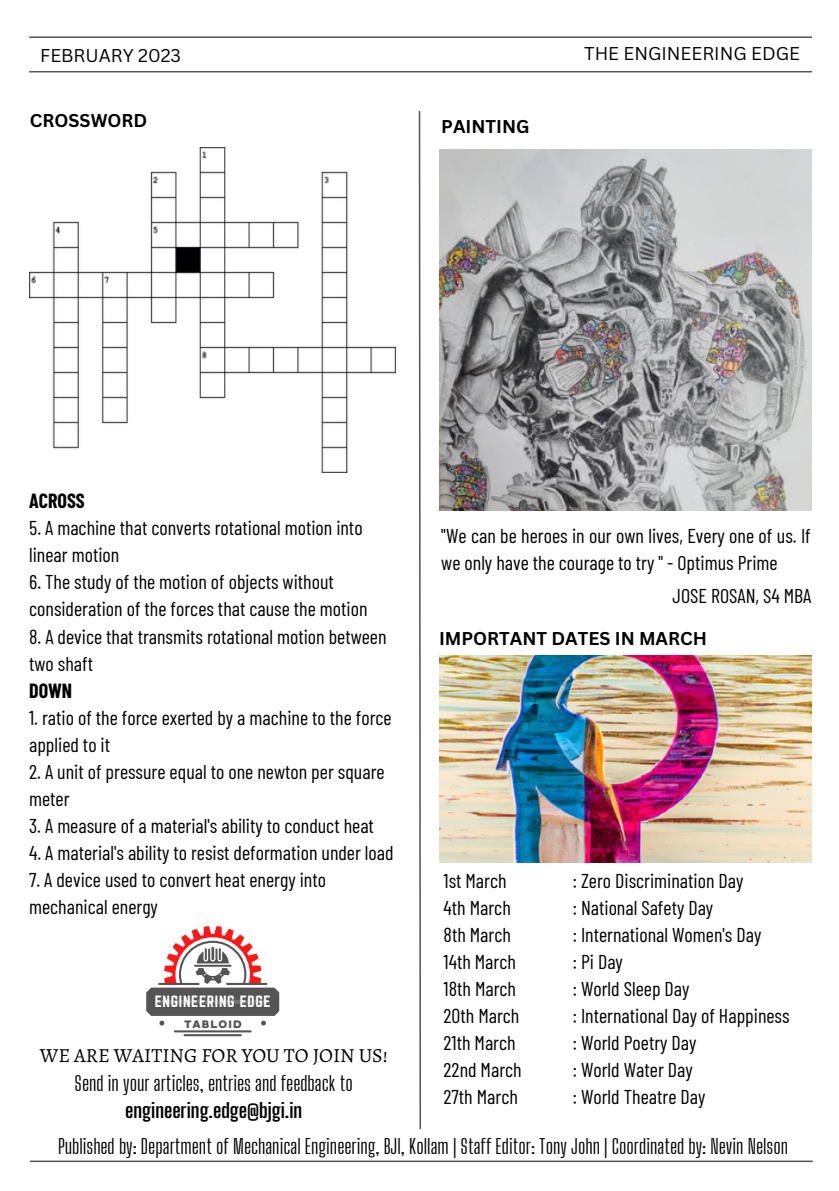
<style>
.page{position:relative;width:839px;height:1191px;background:#fff}
.page>*{position:absolute;margin:0;border:0;box-sizing:border-box;transform-origin:0 0}
.t1{font:20px/27px "Barlow Condensed";color:#000}
.t2{font:20px "Big Shoulders Display";color:#000}
.t3{font:20px "Alegreya SC";color:#000}
.t4{font:700 20px "Big Shoulders Display";color:#000}
.t5{font:700 20px "Barlow Condensed";color:#000}
.t6{font:700 18px "Canva Sans";color:#000}
.t7{font:18px "Canva Sans";color:#000}
.t8{font:14.2px "Norwester";letter-spacing:.05em;color:#fff}
.t9{font:800 13px "Boriboon";letter-spacing:.09em;color:#545454}
</style>
<div class="page">
<hr style="left:29px;top:36px;width:783px;height:2px;background:#545454">
<hr style="left:29px;top:71px;width:783px;height:1px;background:#545454">
<svg style="left:418px;top:110px;width:3px;height:1020px"></svg>
<hr style="left:30px;top:1161px;width:782px;height:1px;background:#545454">
<img style="left:29px;top:148px;width:367px;height:324px">
<img style="left:439px;top:149px;width:372px;height:362px">
<img style="left:439px;top:656px;width:372px;height:207px">
<hr style="left:175px;top:1030px;width:75px;height:2px;background:#545454">
<hr style="left:184px;top:1034px;width:57px;height:2px;background:#545454">
<svg style="left:146px;top:926px;width:133px;height:100px"></svg>
<hr style="left:159px;top:983px;width:39px;height:2px;background:#545454">
<hr style="left:227px;top:983px;width:39px;height:2px;background:#545454">
<p class="t7" style="left:40px;top:42px;width:142px">FEBRUARY 2023</p>
<p class="t7" style="left:584px;top:41px;width:217px">THE ENGINEERING EDGE</p>
<p class="t6" style="left:30px;top:108px;width:119px">CROSSWORD</p>
<p class="t6" style="left:441px;top:114px;width:90px">PAINTING</p>
<p class="t5" style="left:29px;top:488px;width:57px">ACROSS</p>
<p class="t1" style="left:29px;top:514px;width:335px">5. A machine that converts rotational motion into linear motion</p>
<p class="t1" style="left:29px;top:568px;width:340px">6. The study of the motion of objects without consideration of the forces that cause the motion</p>
<p class="t1" style="left:29px;top:622px;width:359px">8. A device that transmits rotational motion between two shaft</p>
<p class="t5" style="left:29px;top:678px;width:45px">DOWN</p>
<p class="t1" style="left:29px;top:703px;width:364px">1. ratio of the force exerted by a machine to the force applied to it</p>
<p class="t1" style="left:29px;top:757px;width:357px">2. A unit of pressure equal to one newton per square meter</p>
<p class="t1" style="left:29px;top:811px;width:346px">3. A measure of a material's ability to conduct heat</p>
<p class="t1" style="left:29px;top:838px;width:366px">4. A material's ability to resist deformation under load</p>
<p class="t1" style="left:29px;top:865px;width:298px">7. A device used to convert heat energy into mechanical energy</p>
<p class="t8" style="left:155px;top:993px;width:118px">ENGINEERING EDGE</p>
<p class="t9" style="left:184px;top:1016px;width:59px">TABLOID</p>
<p class="t3" style="left:40px;top:1042px;width:349px">WE ARE WAITING FOR YOU TO JOIN US!</p>
<p class="t2" style="left:75px;top:1071px;width:280px">Send in your articles, entries and feedback to</p>
<p class="t4" style="left:125px;top:1098px;width:178px">engineering.edge@bjgi.in</p>
<p class="t1" style="left:441px;top:521px;width:371px">"We can be heroes in our own lives, Every one of us. If we only have the courage to try " - Optimus Prime</p>
<p class="t1" style="left:672px;top:582px;width:140px">JOSE ROSAN, S4 MBA</p>
<p class="t6" style="left:439px;top:626px;width:269px">IMPORTANT DATES IN MARCH</p>
<p class="t1" style="left:443px;top:866px;width:80px">1st March<br>4th March<br>8th March<br>14th March<br>18th March<br>20th March<br>21th March<br>22nd March<br>27th March</p>
<p class="t1" style="left:572px;top:866px;width:218px">: Zero Discrimination Day<br>: National Safety Day<br>: International Women's Day<br>: Pi Day<br>: World Sleep Day<br>: International Day of Happiness : World Poetry Day<br>: World Water Day<br>: World Theatre Day</p>
<p class="t2" style="left:58px;top:1134px;width:731px">Published by: Department of Mechanical Engineering, BJI, Kollam | Staff Editor: Tony John | Coordinated by: Nevin Nelson</p>
</div>
